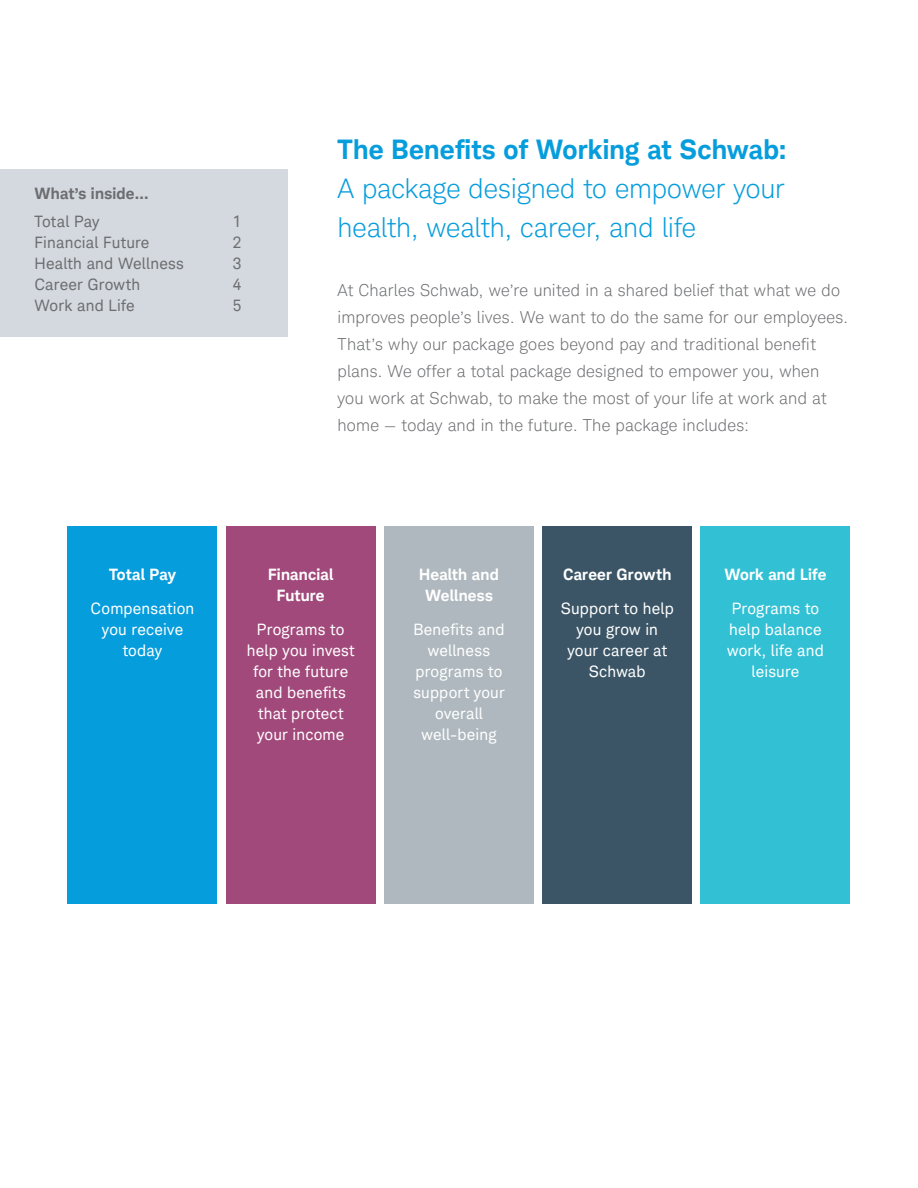
<style>
.page{position:relative;width:918px;height:1188px;background:#fff}
.page>*{position:absolute;margin:0;border:0;box-sizing:border-box;transform-origin:0 0}
.P2-Intro-18_26_text{font:300 27px/39px "Charles Modern";color:#069ddc}
.P2-Intro-18_26{font:700 27px "Charles Modern";letter-spacing:.01em;color:#069ddc}
.P2-intro-11_18{font:300 16.5px/27px "Charles Modern";letter-spacing:.015em;color:#6c6d70}
.CTA1-P1-10_5_14{font:15.75px/21px "Charles Modern";letter-spacing:.015em;color:#fff;text-align:center}
.CTA1-P1-10_5_14-2{font:15.75px "Charles Modern";letter-spacing:.015em;color:#6c6d70}
.CTA1-P1-10_5_14-3{font:700 15.75px/21px "Charles Modern";letter-spacing:.015em;color:#fff;text-align:center}
.TOC-H1-10_5_21{font:700 15.75px "Charles Modern";letter-spacing:.015em;color:#6c6d70}
</style>
<div class="page">
<div style="left:0;top:170px;width:288px;height:168px;background:#d3d9de"></div>
<div style="left:68px;top:526px;width:150px;height:378px;background:#069ddc"></div>
<div style="left:226px;top:526px;width:150px;height:378px;background:#a2497b"></div>
<div style="left:384px;top:526px;width:150px;height:378px;background:#aeb8be"></div>
<div style="left:542px;top:526px;width:150px;height:378px;background:#3b5566"></div>
<div style="left:700px;top:526px;width:150px;height:378px;background:#31c0d4"></div>
<p class="TOC-H1-10_5_21" style="left:34px;top:184px;width:116px">What’s inside...</p>
<p class="CTA1-P1-10_5_14-2" style="left:34px;top:212px;width:67px">Total Pay</p>
<p class="CTA1-P1-10_5_14-2" style="left:233px;top:212px;width:10px">1</p>
<p class="CTA1-P1-10_5_14-2" style="left:34px;top:233px;width:116px">Financial Future</p>
<p class="CTA1-P1-10_5_14-2" style="left:233px;top:233px;width:10px">2</p>
<p class="CTA1-P1-10_5_14-2" style="left:34px;top:254px;width:151px">Health and Wellness</p>
<p class="CTA1-P1-10_5_14-2" style="left:233px;top:254px;width:10px">3</p>
<p class="CTA1-P1-10_5_14-2" style="left:34px;top:275px;width:107px">Career Growth</p>
<p class="CTA1-P1-10_5_14-2" style="left:233px;top:275px;width:10px">4</p>
<p class="CTA1-P1-10_5_14-2" style="left:34px;top:296px;width:102px">Work and Life</p>
<p class="CTA1-P1-10_5_14-2" style="left:233px;top:296px;width:10px">5</p>
<p class="P2-Intro-18_26" style="left:338px;top:133px;width:450px">The Benefits of Working at Schwab:</p>
<p class="P2-Intro-18_26_text" style="left:338px;top:169px;width:449px">A package designed to empower your health, wealth, career, and life</p>
<p class="P2-intro-11_18" style="left:338px;top:276px;width:512px">At Charles Schwab, we’re united in a shared belief that what we do improves people’s lives. We want to do the same for our employees.<br>That’s why our package goes beyond pay and traditional benefit plans. We offer a total package designed to empower you, when you work at Schwab, to make the most of your life at work and at home — today and in the future. The package includes:</p>
<p class="CTA1-P1-10_5_14-3" style="left:109px;top:564px;width:68px">Total Pay</p>
<p class="CTA1-P1-10_5_14" style="left:91px;top:598px;width:105px">Compensation you receive today</p>
<p class="CTA1-P1-10_5_14-3" style="left:268px;top:564px;width:67px">Financial<br>Future</p>
<p class="CTA1-P1-10_5_14" style="left:247px;top:619px;width:109px">Programs to help you invest for the future and benefits that protect your income</p>
<p class="CTA1-P1-10_5_14-3" style="left:419px;top:564px;width:81px">Health and<br>Wellness</p>
<p class="CTA1-P1-10_5_14" style="left:413px;top:619px;width:93px">Benefits and wellness programs to support your overall well-being</p>
<p class="CTA1-P1-10_5_14-3" style="left:563px;top:564px;width:110px">Career Growth</p>
<p class="CTA1-P1-10_5_14" style="left:561px;top:598px;width:115px">Support to help you grow in your career at<br>Schwab</p>
<p class="CTA1-P1-10_5_14-3" style="left:724px;top:564px;width:104px">Work and Life</p>
<p class="CTA1-P1-10_5_14" style="left:727px;top:598px;width:98px">Programs to help balance work, life and leisure</p>
</div>
